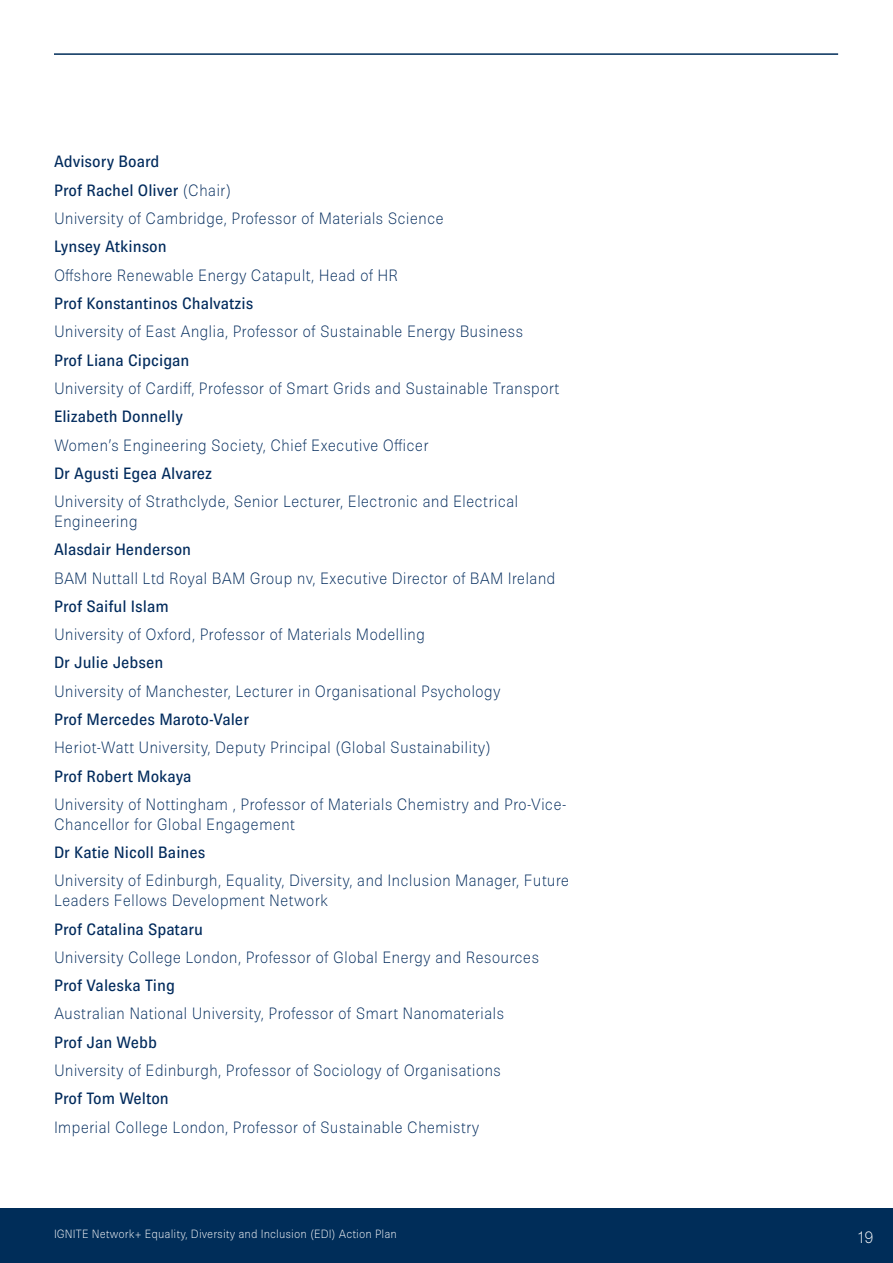
<style>
.page{position:relative;width:893px;height:1263px;background:#fff}
.page>*{position:absolute;margin:0;border:0;box-sizing:border-box;transform-origin:0 0}
.t1{font:100 16.5px/19.8px "Brown Pro";color:#002a5c}
.t2{font:500 16.5px "Brown Pro";color:#002a5c}
.t3{font:100 16.5px "Brown Pro";color:#fff}
.t4{font:100 12px "Brown Pro";color:#fff}
.s1{font-weight:100}
</style>
<div class="page">
<div style="left:0;top:1208px;width:893px;height:55px;background:#002d59"></div>
<hr style="left:54px;top:53px;width:784px;height:2px;background:#002d59">
<p class="t2" style="left:54px;top:153px;width:107px">Advisory Board</p>
<p class="t2" style="left:54px;top:181px;width:179px">Prof Rachel Oliver <span class="s1">(Chair)</span></p>
<p class="t1" style="left:54px;top:208px;width:391px">University of Cambridge, Professor of Materials Science</p>
<p class="t2" style="left:54px;top:238px;width:114px">Lynsey Atkinson</p>
<p class="t1" style="left:54px;top:265px;width:346px">Offshore Renewable Energy Catapult, Head of HR</p>
<p class="t2" style="left:54px;top:294px;width:201px">Prof Konstantinos Chalvatzis</p>
<p class="t1" style="left:54px;top:322px;width:471px">University of East Anglia, Professor of Sustainable Energy Business</p>
<p class="t2" style="left:54px;top:351px;width:137px">Prof Liana Cipcigan</p>
<p class="t1" style="left:54px;top:378px;width:507px">University of Cardiff, Professor of Smart Grids and Sustainable Transport</p>
<p class="t2" style="left:54px;top:407px;width:130px">Elizabeth Donnelly</p>
<p class="t1" style="left:54px;top:435px;width:376px">Women’s Engineering Society, Chief Executive Officer</p>
<p class="t2" style="left:54px;top:464px;width:160px">Dr Agusti Egea Alvarez</p>
<p class="t1" style="left:54px;top:491px;width:466px">University of Strathclyde, Senior Lecturer, Electronic and Electrical<br>Engineering</p>
<p class="t2" style="left:54px;top:540px;width:139px">Alasdair Henderson</p>
<p class="t1" style="left:54px;top:568px;width:503px">BAM Nuttall Ltd Royal BAM Group nv, Executive Director of BAM Ireland</p>
<p class="t2" style="left:54px;top:597px;width:116px">Prof Saiful Islam</p>
<p class="t1" style="left:54px;top:624px;width:373px">University of Oxford, Professor of Materials Modelling</p>
<p class="t2" style="left:54px;top:654px;width:111px">Dr Julie Jebsen</p>
<p class="t1" style="left:54px;top:681px;width:448px">University of Manchester, Lecturer in Organisational Psychology</p>
<p class="t2" style="left:54px;top:710px;width:196px">Prof Mercedes Maroto-Valer</p>
<p class="t1" style="left:54px;top:738px;width:439px">Heriot-Watt University, Deputy Principal (Global Sustainability)</p>
<p class="t2" style="left:54px;top:767px;width:139px">Prof Robert Mokaya</p>
<p class="t1" style="left:54px;top:794px;width:514px">University of Nottingham , Professor of Materials Chemistry and Pro-Vice-<br>Chancellor for Global Engagement</p>
<p class="t2" style="left:54px;top:843px;width:153px">Dr Katie Nicoll Baines</p>
<p class="t1" style="left:54px;top:871px;width:517px">University of Edinburgh, Equality, Diversity, and Inclusion Manager, Future<br>Leaders Fellows Development Network</p>
<p class="t2" style="left:54px;top:920px;width:150px">Prof Catalina Spataru</p>
<p class="t1" style="left:54px;top:947px;width:487px">University College London, Professor of Global Energy and Resources</p>
<p class="t2" style="left:54px;top:976px;width:123px">Prof Valeska Ting</p>
<p class="t1" style="left:54px;top:1004px;width:452px">Australian National University, Professor of Smart Nanomaterials</p>
<p class="t2" style="left:54px;top:1033px;width:104px">Prof Jan Webb</p>
<p class="t1" style="left:54px;top:1060px;width:449px">University of Edinburgh, Professor of Sociology of Organisations</p>
<p class="t2" style="left:54px;top:1090px;width:116px">Prof Tom Welton</p>
<p class="t1" style="left:54px;top:1117px;width:427px">Imperial College London, Professor of Sustainable Chemistry</p>
<p class="t4" style="left:54px;top:1227px;width:344px">IGNITE Network+ Equality, Diversity and Inclusion (EDI) Action Plan</p>
<p class="t3" style="left:859px;top:1228px;width:16px">19</p>
</div>
